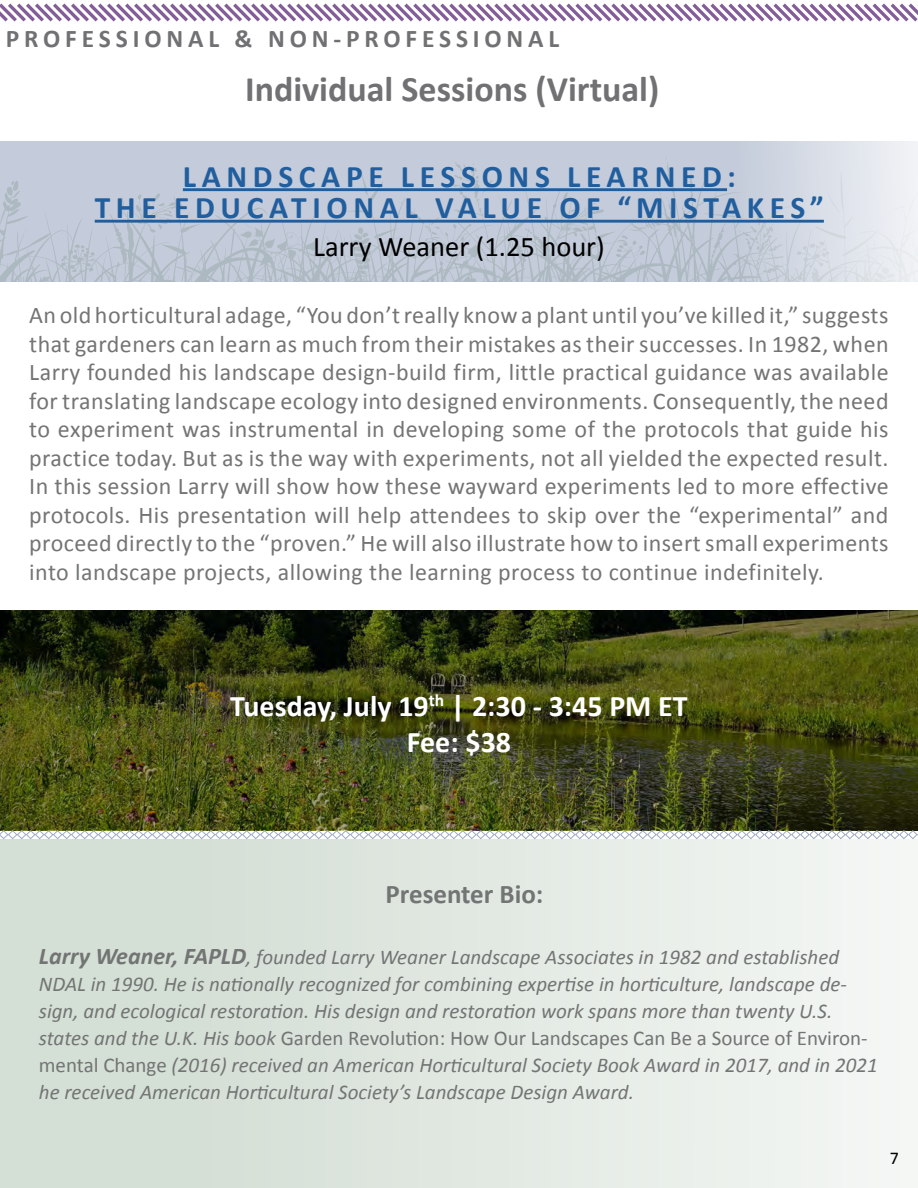
<style>
.page{position:relative;width:918px;height:1188px;background:#fff}
.page>*{position:absolute;margin:0;border:0;box-sizing:border-box;transform-origin:0 0}
.t1{font:700 36px "Calibri";color:#717173}
.t2{font:700 31.5px/31.5px "Calibri";letter-spacing:.18em;color:#215e9e;text-align:center}
.t3{font:700 30px/36px "Calibri";color:#fff;text-align:center}
.t4{font:28.5px "Calibri";color:#000}
.t5{font:700 27px "Calibri";color:#737474}
.t6{font:700 25.5px "Calibri";letter-spacing:.19em;color:#717173}
.t7{font:24px/28.5px "Calibri";letter-spacing:.02em;color:#737474;text-align:justify}
.t8{font:italic 21px/27px "Calibri";color:#737474}
.t9{font:18px "Calibri";color:#000}
.s1{font-weight:700;font-size:24px}
.s2{font-style:normal}
</style>
<div class="page">
<svg style="left:0;top:141px;width:918px;height:24px;background:#c8cfdc"></svg>
<svg style="left:0;top:165px;width:918px;height:117px;background:#c3cbd8"></svg>
<svg style="left:570px;top:209px;width:7px;height:4px"></svg>
<svg style="left:579px;top:233px;width:8px;height:10px"></svg>
<svg style="left:778px;top:265px;width:5px;height:3px"></svg>
<svg style="left:739px;top:207px;width:35px;height:43px"></svg>
<svg style="left:425px;top:161px;width:69px;height:69px;background:#c1c8d7"></svg>
<svg style="left:405px;top:205px;width:9px;height:9px"></svg>
<svg style="left:362px;top:231px;width:10px;height:7px"></svg>
<svg style="left:886px;top:271px;width:14px;height:7px"></svg>
<svg style="left:618px;top:231px;width:29px;height:24px"></svg>
<svg style="left:264px;top:238px;width:11px;height:11px"></svg>
<svg style="left:809px;top:171px;width:37px;height:102px;background:#d9dee6"></svg>
<svg style="left:285px;top:229px;width:16px;height:15px"></svg>
<svg style="left:122px;top:196px;width:3px;height:19px"></svg>
<svg style="left:345px;top:209px;width:28px;height:5px"></svg>
<svg style="left:74px;top:242px;width:22px;height:16px"></svg>
<svg style="left:665px;top:156px;width:4px;height:11px"></svg>
<svg style="left:671px;top:176px;width:2px;height:6px"></svg>
<svg style="left:711px;top:253px;width:3px;height:6px"></svg>
<svg style="left:652px;top:191px;width:19px;height:22px"></svg>
<svg style="left:895px;top:235px;width:3px;height:5px"></svg>
<svg style="left:513px;top:229px;width:19px;height:25px"></svg>
<svg style="left:0;top:610px;width:918px;height:220px;background:#3f4414"></svg>
<hr style="left:183px;top:188px;width:544px;height:3px;background:#215e9e">
<hr style="left:95px;top:220px;width:729px;height:3px;background:#215e9e">
<div style="left:0;top:839px;width:918px;height:349px;background:linear-gradient(to right,#cfdbd0,#f3f6f4)"></div>
<svg style="left:0;top:830px;width:918px;height:10px"></svg>
<svg style="left:0;top:3px;width:918px;height:19px"></svg>
<p class="t6" style="left:6px;top:22px;width:555px">PROFESSIONAL &amp; NON-PROFESSIONAL</p>
<h1 class="t1" style="left:245px;top:66px;width:416px">Individual Sessions (Virtual)</h1>
<h2 class="t2" style="left:95px;top:161px;width:731px">LANDSCAPE LESSONS LEARNED:<br>THE EDUCATIONAL VALUE OF “MISTAKES”</h2>
<p class="t4" style="left:313px;top:228px;width:293px">Larry Weaner (1.25 hour)</p>
<p class="t7" style="left:29px;top:301px;width:861px">An old horticultural adage, “You don’t really know a plant until you’ve killed it,” suggests that gardeners can learn as much from their mistakes as their successes. In 1982, when Larry founded his landscape design-build firm, little practical guidance was available for translating landscape ecology into designed environments. Consequently, the need to experiment was instrumental in developing some of the protocols that guide his practice today. But as is the way with experiments, not all yielded the expected result.<br>In this session Larry will show how these wayward experiments led to more effective protocols. His presentation will help attendees to skip over the “experimental” and proceed directly to the “proven.” He will also illustrate how to insert small experiments into landscape projects, allowing the learning process to continue indefinitely.</p>
<p class="t3" style="left:230px;top:688px;width:459px">Tuesday, July 19<sup>th</sup> | 2:30 - 3:45 PM ET<br>Fee: $38</p>
<p class="t5" style="left:385px;top:877px;width:159px">Presenter Bio:</p>
<p class="t8" style="left:39px;top:942px;width:840px"><span class="s1">Larry Weaner, FAPLD</span>, founded Larry Weaner Landscape Associates in 1982 and established NDAL in 1990. He is nationally recognized for combining expertise in horticulture, landscape de&shy;sign, and ecological restoration. His design and restoration work spans more than twenty U.S. states and the U.K. His book <span class="s2">Garden Revolution: How Our Landscapes Can Be a Source of Environ&shy;mental Change</span> (2016) received an American Horticultural Society Book Award in 2017, and in 2021 he received American Horticultural Society’s Landscape Design Award.</p>
<p class="t9" style="left:890px;top:1147px;width:11px">7</p>
</div>
